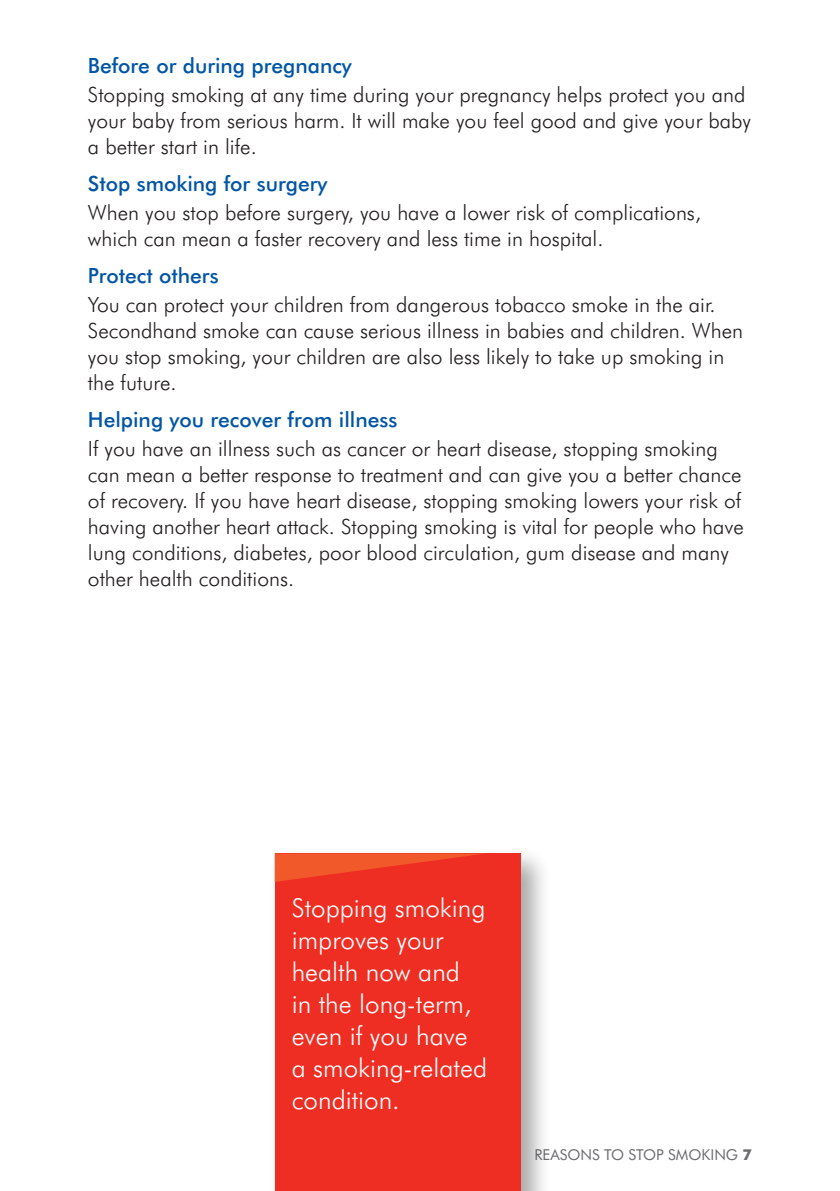
<style>
.page{position:relative;width:840px;height:1191px;background:#fff}
.page>*{position:absolute;margin:0;border:0;box-sizing:border-box;transform-origin:0 0}
.t1{font:300 26px/32px "Futura BT";color:#fff}
.Basic_body{font:300 21px/26px "Futura BT";color:#231f20}
.t2{font:500 21px "Futura BT";color:#0155a5}
.t3{font:15px "Futura BT";color:#6c6d70}
.s1{font-weight:700}
</style>
<div class="page">
<div style="left:267px;top:846px;width:284px;height:345px;background:#231f20;opacity:.4"></div>
<div style="left:274px;top:853px;width:246px;height:338px;background:#ee2e22"></div>
<svg style="left:274px;top:853px;width:210px;height:29px"></svg>
<h3 class="t2" style="left:88px;top:53px;width:265px">Before or during pregnancy</h3>
<p class="Basic_body" style="left:88px;top:81px;width:664px">Stopping smoking at any time during your pregnancy helps protect you and your baby from serious harm. It will make you feel good and give your baby a better start in life.</p>
<h3 class="t2" style="left:88px;top:171px;width:241px">Stop smoking for surgery</h3>
<p class="Basic_body" style="left:88px;top:199px;width:614px">When you stop before surgery, you have a lower risk of complications, which can mean a faster recovery and less time in hospital.</p>
<h3 class="t2" style="left:88px;top:263px;width:132px">Protect others</h3>
<p class="Basic_body" style="left:88px;top:291px;width:656px">You can protect your children from dangerous tobacco smoke in the air.<br>Secondhand smoke can cause serious illness in babies and children. When you stop smoking, your children are also less likely to take up smoking in the future.</p>
<h3 class="t2" style="left:88px;top:407px;width:311px">Helping you recover from illness</h3>
<p class="Basic_body" style="left:88px;top:435px;width:657px">If you have an illness such as cancer or heart disease, stopping smoking can mean a better response to treatment and can give you a better chance of recovery. If you have heart disease, stopping smoking lowers your risk of having another heart attack. Stopping smoking is vital for people who have lung conditions, diabetes, poor blood circulation, gum disease and many other health conditions.</p>
<p class="t1" style="left:291px;top:891px;width:197px">Stopping smoking improves your health now and<br>in the long-term, even if you have a smoking-related condition.</p>
<p class="t3" style="left:534px;top:1146px;width:219px">REASONS TO STOP SMOKING <span class="s1">7</span></p>
</div>
